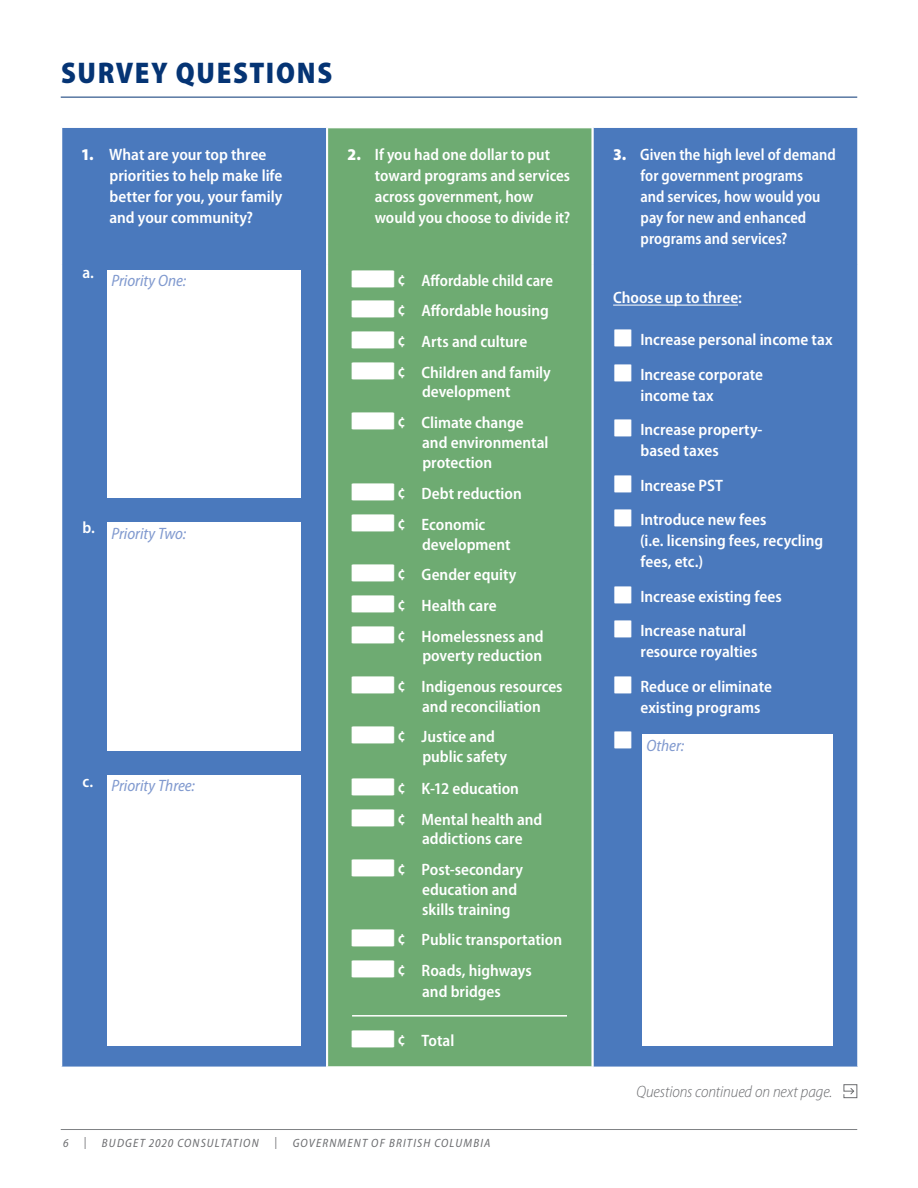
<style>
.page{position:relative;width:918px;height:1188px;background:#fff}
.page>*{position:absolute;margin:0;border:0;box-sizing:border-box;transform-origin:0 0}
._1_Headline{font:900 semi-condensed 30px "Myriad Pro";letter-spacing:.06em;color:#053474;scale:.96 1}
.Body-WHITE{font:600 semi-condensed 16.5px/21px "Myriad Pro";color:#fff}
.Body-WHITE-2{font:600 semi-condensed 16.5px/21px "Myriad Pro";color:#fff;scale:.95 1}
.Body{font:italic semi-condensed 16.5px "Myriad Pro";letter-spacing:-.005em;color:#819acf}
.Body-2{font:italic 300 semi-condensed 16.5px "Myriad Pro";letter-spacing:-.005em;color:#6c6d70}
.t1{font:italic semi-condensed 12px "Myriad Pro";letter-spacing:.1em;color:#6c6d70}
.s1{font-weight:900}
</style>
<div class="page">
<hr style="left:61px;top:1129px;width:796px;height:1px;background:#808285">
<hr style="left:61px;top:97px;width:796px;height:1px;background:#053474">
<div style="left:62px;top:128px;width:795px;height:939px;background:#4a79bd"></div>
<div style="left:327px;top:127px;width:265px;height:940px;background:#6eab72"></div>
<hr style="left:326px;top:126px;width:267px;height:2px;background:#fff">
<hr style="left:327px;top:128px;width:265px;height:1px;background:#fff">
<hr style="left:326px;top:127px;width:1px;height:137px;background:#fff">
<hr style="left:327px;top:128px;width:1px;height:136px;background:#fff">
<hr style="left:592px;top:128px;width:1px;height:136px;background:#fff">
<hr style="left:593px;top:127px;width:1px;height:137px;background:#fff">
<hr style="left:326px;top:264px;width:1px;height:804px;background:#fff">
<hr style="left:327px;top:264px;width:1px;height:803px;background:#fff">
<hr style="left:592px;top:264px;width:1px;height:803px;background:#fff">
<hr style="left:593px;top:264px;width:1px;height:804px;background:#fff">
<hr style="left:613px;top:305px;width:125px;height:1px;background:#fff">
<hr style="left:352px;top:1015px;width:215px;height:2px;background:#fff">
<div style="left:107px;top:270px;width:194px;height:228px;background:#fff"></div>
<div style="left:107px;top:775px;width:194px;height:270px;background:#fff"></div>
<div style="left:107px;top:522px;width:194px;height:228px;background:#fff"></div>
<div style="left:642px;top:734px;width:191px;height:311px;background:#fff"></div>
<svg style="left:843px;top:1084px;width:14px;height:14px"></svg>
<svg style="left:615px;top:330px;width:17px;height:17px"></svg>
<svg style="left:615px;top:364px;width:17px;height:17px"></svg>
<svg style="left:615px;top:420px;width:17px;height:17px"></svg>
<svg style="left:615px;top:475px;width:17px;height:17px"></svg>
<svg style="left:615px;top:510px;width:17px;height:17px"></svg>
<svg style="left:615px;top:586px;width:17px;height:17px"></svg>
<svg style="left:615px;top:621px;width:17px;height:17px"></svg>
<svg style="left:615px;top:676px;width:17px;height:17px"></svg>
<svg style="left:615px;top:732px;width:17px;height:17px"></svg>
<p class="_1_Headline" style="left:61px;top:56px;width:284px">SURVEY QUESTIONS</p>
<p class="Body-WHITE" style="left:109px;top:144px;width:175px;text-indent:-28px"><span class="s1">1.</span> What are your top three priorities to help make life better for you, your family and your community?</p>
<p class="Body-WHITE" style="left:82px;top:263px;width:13px">a.</p>
<p class="Body" style="left:112px;top:272px;width:76px">Priority One:</p>
<p class="Body-WHITE" style="left:83px;top:517px;width:14px">b.</p>
<p class="Body" style="left:112px;top:524px;width:76px">Priority Two:</p>
<p class="Body-WHITE" style="left:82px;top:771px;width:12px">c.</p>
<p class="Body" style="left:112px;top:777px;width:85px">Priority Three:</p>
<p class="Body-WHITE" style="left:375px;top:144px;width:197px;text-indent:-27px"><span class="s1">2.</span> If you had one dollar to put toward programs and services across government, how would you choose to divide it?</p>
<p class="Body-WHITE" style="left:398px;top:270px;width:157px">¢ Affordable child care</p>
<p class="Body-WHITE" style="left:398px;top:301px;width:153px">¢ Affordable housing</p>
<p class="Body-WHITE" style="left:398px;top:331px;width:131px">¢ Arts and culture</p>
<p class="Body-WHITE" style="left:422px;top:363px;width:130px;line-height:19.8px;text-indent:-25px">¢ Children and family development</p>
<p class="Body-WHITE" style="left:422px;top:413px;width:128px;line-height:19.8px;text-indent:-25px">¢ Climate change and environmental protection</p>
<p class="Body-WHITE" style="left:398px;top:484px;width:126px">¢ Debt reduction</p>
<p class="Body-WHITE" style="left:422px;top:515px;width:90px;line-height:19.8px;text-indent:-25px">¢ Economic development</p>
<p class="Body-WHITE" style="left:398px;top:565px;width:120px">¢ Gender equity</p>
<p class="Body-WHITE" style="left:398px;top:595px;width:101px">¢ Health care</p>
<p class="Body-WHITE" style="left:398px;top:627px;width:148px;line-height:19.8px;text-align:right">¢ Homelessness and poverty reduction</p>
<p class="Body-WHITE" style="left:398px;top:677px;width:167px;line-height:19.8px;text-align:center">¢ Indigenous resources and reconciliation</p>
<p class="Body-WHITE" style="left:422px;top:727px;width:86px;line-height:19.8px;text-indent:-25px">¢ Justice and public safety</p>
<p class="Body-WHITE" style="left:398px;top:778px;width:123px">¢ K-12 education</p>
<p class="Body-WHITE" style="left:398px;top:810px;width:146px;line-height:19.8px;text-align:center">¢ Mental health and addictions care</p>
<p class="Body-WHITE" style="left:422px;top:860px;width:102px;line-height:19.8px;text-indent:-25px">¢ Post-secondary education and skills training</p>
<p class="Body-WHITE" style="left:398px;top:930px;width:166px">¢ Public transportation</p>
<p class="Body-WHITE" style="left:398px;top:960px;width:136px;text-align:center">¢ Roads, highways and bridges</p>
<p class="Body-WHITE" style="left:398px;top:1030px;width:58px">¢ Total</p>
<p class="t1" style="left:84px;top:1135px;width:4px">|</p>
<p class="t1" style="left:102px;top:1137px;width:158px">BUDGET 2020 CONSULTATION</p>
<p class="t1" style="left:274px;top:1135px;width:4px">|</p>
<p class="t1" style="left:63px;top:1137px;width:7px">6</p>
<p class="t1" style="left:293px;top:1137px;width:199px">GOVERNMENT OF BRITISH COLUMBIA</p>
<p class="Body-WHITE-2" style="left:640px;top:144px;width:207px;text-indent:-27px"><span class="s1">3.</span> Given the high level of demand for government programs<br>and services, how would you pay for new and enhanced programs and services?</p>
<p class="Body-WHITE" style="left:613px;top:288px;width:130px">Choose up to three:</p>
<p class="Body-WHITE" style="left:640px;top:330px;width:194px">Increase personal income tax</p>
<p class="Body-WHITE" style="left:640px;top:364px;width:124px">Increase corporate income tax</p>
<p class="Body-WHITE" style="left:640px;top:420px;width:124px">Increase property&shy;based taxes</p>
<p class="Body-WHITE" style="left:640px;top:475px;width:84px">Increase PST</p>
<p class="Body-WHITE" style="left:640px;top:510px;width:185px">Introduce new fees<br>(i.e. licensing fees, recycling fees, etc.)</p>
<p class="Body-WHITE" style="left:640px;top:586px;width:143px">Increase existing fees</p>
<p class="Body-WHITE" style="left:640px;top:621px;width:118px">Increase natural resource royalties</p>
<p class="Body-WHITE" style="left:640px;top:676px;width:133px">Reduce or eliminate existing programs</p>
<p class="Body" style="left:646px;top:736px;width:39px">Other:</p>
<p class="Body-2" style="left:636px;top:1082px;width:198px">Questions continued on next page.</p>
</div>
